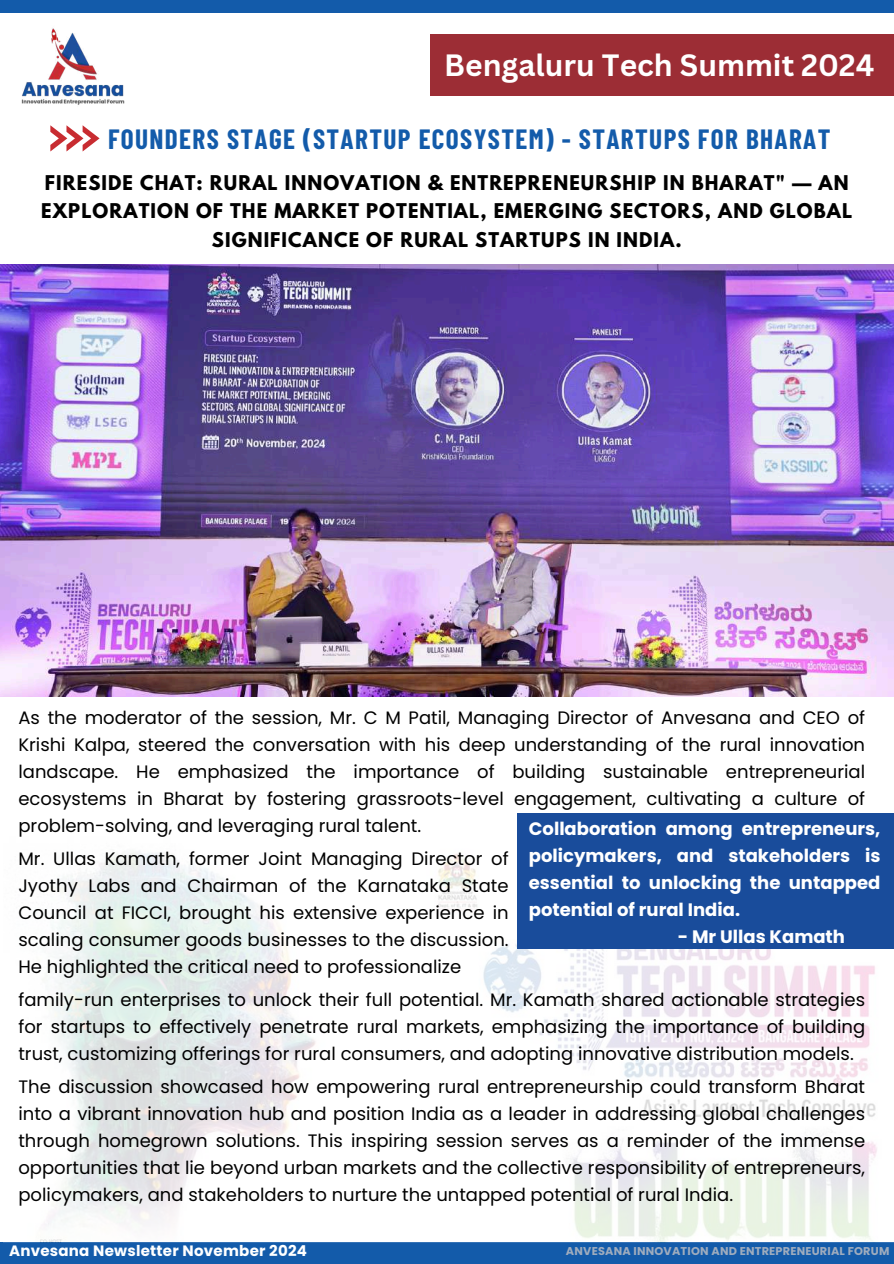
<style>
.page{position:relative;width:894px;height:1264px;background:#fff}
.page>*{position:absolute;margin:0;border:0;box-sizing:border-box;transform-origin:0 0}
.t1{font:700 30px "Canva Sans";color:#fff}
.t2{font:700 27.15px "Barlow Condensed";letter-spacing:.05em;color:#135baa}
.t3{font:18px/27px "Poppins";color:#000;text-align:justify}
.t4{font:700 18px/28.2px "League Spartan";letter-spacing:.06em;color:#000;text-align:center}
.t5{font:700 18px/27px "Poppins";color:#fff;text-align:justify}
.t6{font:700 15px "Poppins";letter-spacing:.015em;color:#fff}
.t7{font:700 11.25px "Poppins";letter-spacing:.015em;color:#9facbe}
</style>
<div class="page">
<div style="left:0;top:0;width:893px;height:12px;background:#135baa"></div>
<div style="left:430px;top:34px;width:463px;height:62px;background:#9c2d35"></div>
<img style="left:21px;top:28px;width:104px;height:77px">
<div style="left:0;top:1242px;width:893px;height:21px;background:#135baa"></div>
<svg style="left:50px;top:125px;width:49px;height:26px"></svg>
<img style="left:0;top:264px;width:893px;height:432px">
<img style="left:40px;top:852px;width:853px;height:390px">
<div style="left:516px;top:813px;width:377px;height:135px;background:#194c9b"></div>
<h1 class="t1" style="left:444px;top:44px;width:431px">Bengaluru Tech Summit 2024</h1>
<h2 class="t2" style="left:108px;top:122px;width:723px">FOUNDERS STAGE (STARTUP ECOSYSTEM) - STARTUPS FOR BHARAT</h2>
<p class="t4" style="left:41px;top:171px;width:812px">FIRESIDE CHAT: RURAL INNOVATION &amp; ENTREPRENEURSHIP IN BHARAT" — AN<br>EXPLORATION OF THE MARKET POTENTIAL, EMERGING SECTORS, AND GLOBAL<br>SIGNIFICANCE OF RURAL STARTUPS IN INDIA.</p>
<p class="t3" style="left:18px;top:704px;width:848px">As the moderator of the session, Mr. C M Patil, Managing Director of Anvesana and CEO of Krishi Kalpa, steered the conversation with his deep understanding of the rural innovation landscape. He emphasized the importance of building sustainable entrepreneurial ecosystems in Bharat by fostering grassroots-level engagement, cultivating a culture of problem-solving, and leveraging rural talent.</p>
<p class="t3" style="left:18px;top:845px;width:491px">Mr. Ullas Kamath, former Joint Managing Director of Jyothy Labs and Chairman of the Karnataka State Council at FICCI, brought his extensive experience in scaling consumer goods businesses to the discussion.<br>He highlighted the critical need to professionalize</p>
<p class="t3" style="left:18px;top:986px;width:848px">family-run enterprises to unlock their full potential. Mr. Kamath shared actionable strategies for startups to effectively penetrate rural markets, emphasizing the importance of building trust, customizing offerings for rural consumers, and adopting innovative distribution models.</p>
<p class="t3" style="left:18px;top:1073px;width:848px">The discussion showcased how empowering rural entrepreneurship could transform Bharat into a vibrant innovation hub and position India as a leader in addressing global challenges through homegrown solutions. This inspiring session serves as a reminder of the immense opportunities that lie beyond urban markets and the collective responsibility of entrepreneurs, policymakers, and stakeholders to nurture the untapped potential of rural India.</p>
<p class="t5" style="left:528px;top:815px;width:353px">Collaboration among entrepreneurs, policymakers, and stakeholders is essential to unlocking the untapped potential of rural India.</p>
<p class="t5" style="left:677px;top:923px;width:169px">- Mr Ullas Kamath</p>
<p class="t6" style="left:9px;top:1239px;width:299px">Anvesana Newsletter November 2024</p>
<p class="t7" style="left:566px;top:1243px;width:325px">ANVESANA INNOVATION AND ENTREPRENEURIAL FORUM</p>
</div>
